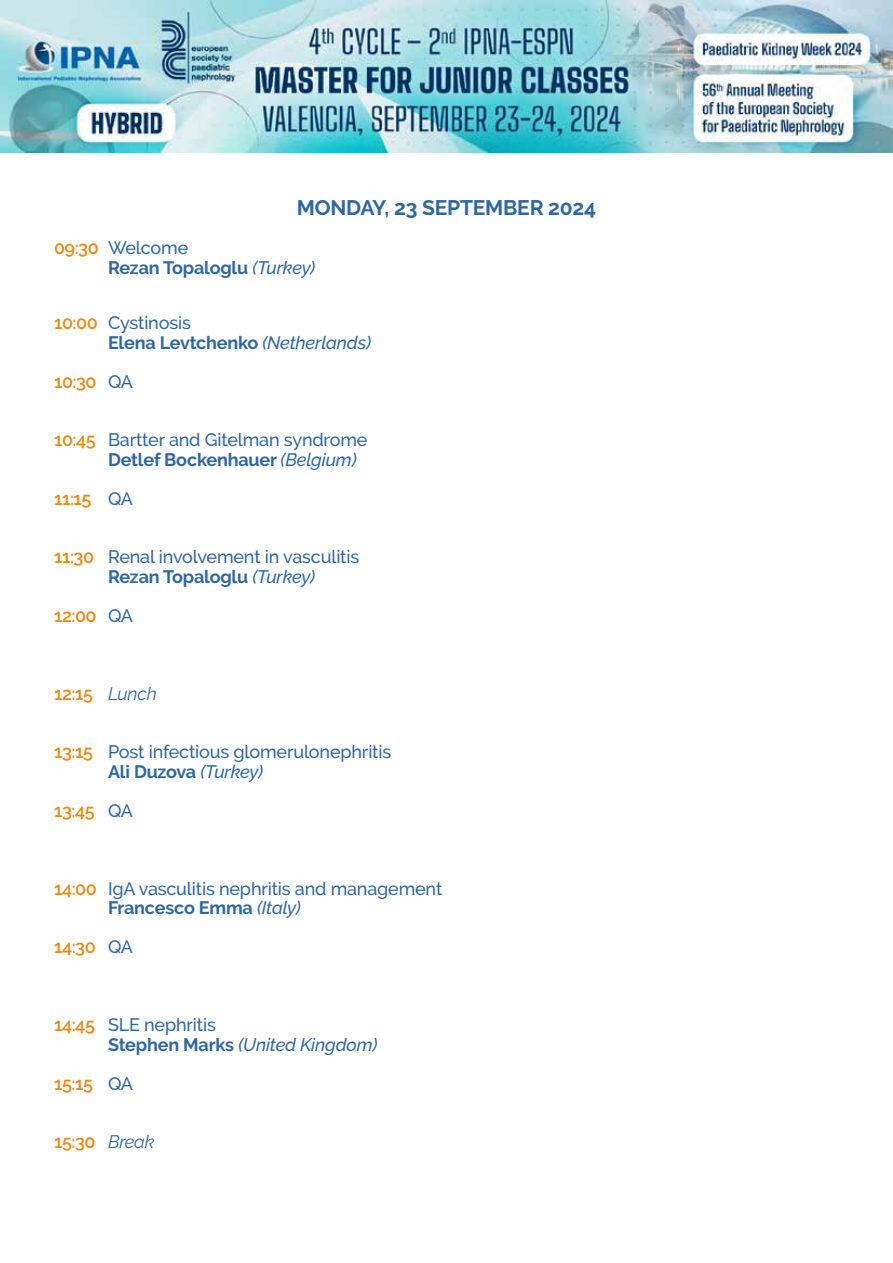
<style>
.page{position:relative;width:893px;height:1263px;background:#fff}
.page>*{position:absolute;margin:0;border:0;box-sizing:border-box;transform-origin:0 0}
.t1{font:700 21px "Raleway";letter-spacing:-.01em;color:#2f67a4}
.t2{font:500 18px/19.5px "Raleway";letter-spacing:-.01em;color:#2f67a4}
.t3{font:700 18px/19.5px "Raleway";letter-spacing:-.01em;color:#2f67a4}
.t4{font:600 18px "Raleway";letter-spacing:-.025em;color:#ea8916}
.t5{font:italic 500 18px/19.5px "Raleway";letter-spacing:-.01em;color:#2f67a4}
.s1{font-weight:600;color:#ea8916}
.s2{font-weight:500}
.s3{font-weight:500;font-style:italic}
.s4{font-weight:500;color:#2f67a4}
.s5{font-weight:700}
.s6{font-style:italic}
.s7{font-weight:400;font-style:italic;color:#2f67a4}
.s8{font-weight:600;font-style:normal;color:#ea8916}
.s9{font-style:normal}
.s10{font-weight:700;font-style:normal}
</style>
<div class="page">
<img style="left:0;top:0;width:893px;height:152px">
<p class="t1" style="left:297px;top:196px;width:301px">MONDAY, 23 SEPTEMBER 2024</p>
<p class="t3" style="left:108px;top:238px;width:209px;text-indent:-54px"><span class="s1">09:30</span> <span class="s2">Welcome<br></span>Rezan Topaloglu <span class="s3">(Turkey)</span></p>
<p class="t3" style="left:108px;top:313px;width:265px;text-indent:-54px"><span class="s1">10:00</span> <span class="s2">Cystinosis<br></span>Elena Levtchenko <span class="s3">(Netherlands)</span></p>
<p class="t4" style="left:54px;top:371px;width:81px">10:30 <span class="s4">QA</span></p>
<p class="t2" style="left:108px;top:430px;width:261px;text-indent:-54px"><span class="s1">10:45</span> Bartter and Gitelman syndrome<br><span class="s5">Detlef Bockenhauer</span> <span class="s6">(Belgium)</span></p>
<p class="t4" style="left:54px;top:488px;width:81px">11:15 <span class="s4">QA</span></p>
<p class="t2" style="left:54px;top:547px;width:307px;text-align:center"><span class="s1">11:30</span> Renal involvement in vasculitis<br><span class="s5">Rezan Topaloglu</span> <span class="s6">(Turkey)</span></p>
<p class="t4" style="left:54px;top:605px;width:81px">12:00 <span class="s4">QA</span></p>
<p class="t4" style="left:54px;top:683px;width:104px">12:15 <span class="s7">Lunch</span></p>
<p class="t2" style="left:108px;top:742px;width:285px;text-indent:-54px"><span class="s1">13:15</span> Post infectious glomerulonephritis<br><span class="s5">Ali Duzova</span> <span class="s6">(Turkey)</span></p>
<p class="t4" style="left:54px;top:800px;width:81px">13:45 <span class="s4">QA</span></p>
<p class="t2" style="left:108px;top:879px;width:336px;text-indent:-54px"><span class="s1">14:00</span> IgA vasculitis nephritis and management<br><span class="s5">Francesco Emma</span> <span class="s6">(Italy)</span></p>
<p class="t4" style="left:54px;top:937px;width:81px">14:30 <span class="s4">QA</span></p>
<p class="t5" style="left:108px;top:1015px;width:271px;text-indent:-54px"><span class="s8">14:45</span> <span class="s9">SLE nephritis<br></span><span class="s10">Stephen Marks</span> (United Kingdom)</p>
<p class="t4" style="left:54px;top:1073px;width:81px">15:15 <span class="s4">QA</span></p>
<p class="t4" style="left:54px;top:1132px;width:102px">15:30 <span class="s7">Break</span></p>
</div>
